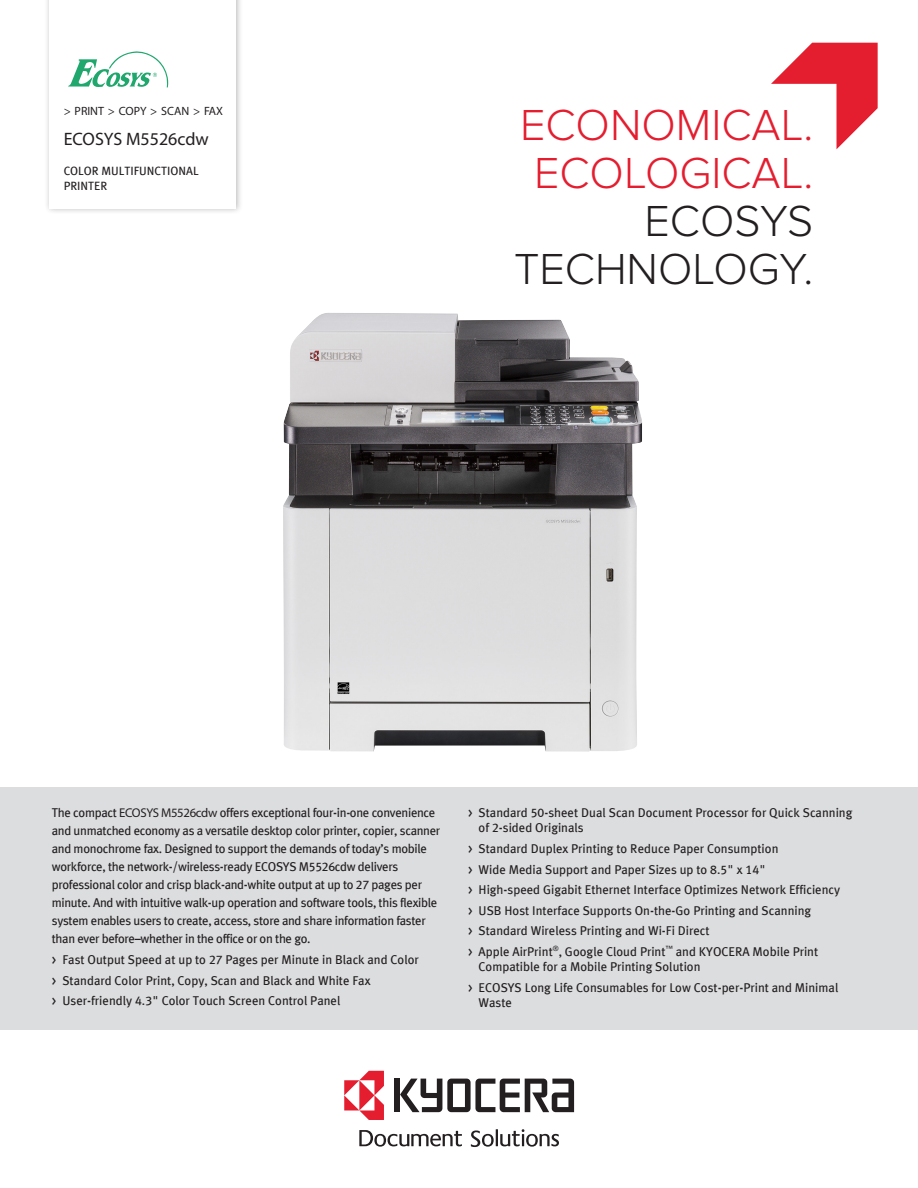
<style>
.page{position:relative;width:918px;height:1188px;background:#fff}
.page>*{position:absolute;margin:0;border:0;box-sizing:border-box;transform-origin:0 0}
.t1{font:300 45px "Proxima Nova";color:#e41d2f}
.t2{font:300 45px "Proxima Nova";color:#231f20}
.t3{font:18px "Myriad Pro";color:#231f20}
.bullets{font:12.75px/15.3px "Meta Plus";color:#231f20}
.bullets-2{font:12.75px/18px "Meta Plus";letter-spacing:-.025em;color:#231f20}
.t4{font:12px "Meta Plus";color:#231f20}
.t5{font:12px "Myriad Pro";color:#231f20}
.s1{font-family:"Myriad Pro"}
.s2{font-family:"Meta Plus Book Caps"}
</style>
<div class="page">
<img style="left:283px;top:313px;width:359px;height:439px">
<div style="left:44px;top:0;width:199px;height:214px;background:#231f20;opacity:.3"></div>
<div style="left:49px;top:0;width:186px;height:208px;background:#fff"></div>
<svg style="left:68px;top:51px;width:100px;height:37px"></svg>
<div style="left:0;top:788px;width:918px;height:242px;background:#dcdddf"></div>
<div style="left:394px;top:1079px;width:6px;height:33px;background:#231f20"></div>
<svg style="left:400px;top:1079px;width:174px;height:33px"></svg>
<svg style="left:344px;top:1071px;width:40px;height:49px"></svg>
<svg style="left:471px;top:1129px;width:88px;height:18px"></svg>
<svg style="left:359px;top:1130px;width:103px;height:17px"></svg>
<svg style="left:771px;top:43px;width:107px;height:106px"></svg>
<p class="t5" style="left:64px;top:104px;width:161px">&gt; PRINT &gt; COPY &gt; SCAN &gt; FAX</p>
<p class="t3" style="left:64px;top:128px;width:147px">ECOSYS M5526cdw</p>
<p class="t4" style="left:64px;top:164px;width:136px">COLOR MULTIFUNCTIONAL</p>
<p class="t4" style="left:64px;top:179px;width:45px">PRINTER</p>
<p class="t1" style="left:520px;top:99px;width:295px">ECONOMICAL.</p>
<p class="t1" style="left:534px;top:147px;width:281px">ECOLOGICAL.</p>
<p class="t2" style="left:645px;top:195px;width:170px">ECOSYS</p>
<p class="t2" style="left:514px;top:243px;width:301px">TECHNOLOGY.</p>
<p class="bullets-2" style="left:52px;top:804px;width:390px">The compact <span class="s1">ECOSYS M5526cdw</span> offers exceptional four-in-one convenience and unmatched economy as a versatile desktop color printer, copier, scanner and monochrome fax. Designed to support the demands of today’s mobile workforce, the network-/wireless-ready ECOSYS M<span class="s2">5526</span>cdw delivers professional color and crisp black-and-white output at up to <span class="s2">27</span> pages per minute. And with intuitive walk-up operation and software tools, this flexible system enables users to create, access, store and share information faster than ever before–whether in the office or on the go.</p>
<p class="bullets" style="left:52px;top:952px;width:369px"><span class="s2">&gt;</span> Fast Output Speed at up to <span class="s2">27</span> Pages per Minute in Black and Color</p>
<p class="bullets" style="left:52px;top:973px;width:320px"><span class="s2">&gt;</span> Standard Color Print, Copy, Scan and Black and White Fax</p>
<p class="bullets" style="left:52px;top:993px;width:290px"><span class="s2">&gt;</span> User-friendly <span class="s2">4.3"</span> Color Touch Screen Control Panel</p>
<p class="bullets" style="left:479px;top:805px;width:375px;text-indent:-11px"><span class="s2">&gt;</span> Standard <span class="s2">50</span>-sheet Dual Scan Document Processor for Quick Scanning of <span class="s2">2</span>-sided Originals</p>
<p class="bullets" style="left:468px;top:841px;width:312px"><span class="s2">&gt;</span> Standard Duplex Printing to Reduce Paper Consumption</p>
<p class="bullets" style="left:468px;top:861px;width:299px"><span class="s2">&gt;</span> Wide Media Support and Paper Sizes up to <span class="s2">8.5</span>" x <span class="s2">14"</span></p>
<p class="bullets" style="left:468px;top:882px;width:374px"><span class="s2">&gt;</span> High-speed Gigabit Ethernet Interface Optimizes Network Efficiency</p>
<p class="bullets" style="left:468px;top:902px;width:345px"><span class="s2">&gt;</span> USB Host Interface Supports On-the-Go Printing and Scanning</p>
<p class="bullets" style="left:468px;top:923px;width:243px"><span class="s2">&gt;</span> Standard Wireless Printing and Wi-Fi Direct</p>
<p class="bullets" style="left:479px;top:944px;width:341px;text-indent:-11px"><span class="s2">&gt;</span> Apple AirPrint<sup>®</sup>, Google Cloud Print<sup>™</sup> and KYOCERA Mobile Print<br>Compatible for a Mobile Printing Solution</p>
<p class="bullets" style="left:479px;top:979px;width:361px;text-indent:-11px"><span class="s2">&gt;</span> ECOSYS Long Life Consumables for Low Cost-per-Print and Minimal<br>Waste</p>
</div>
